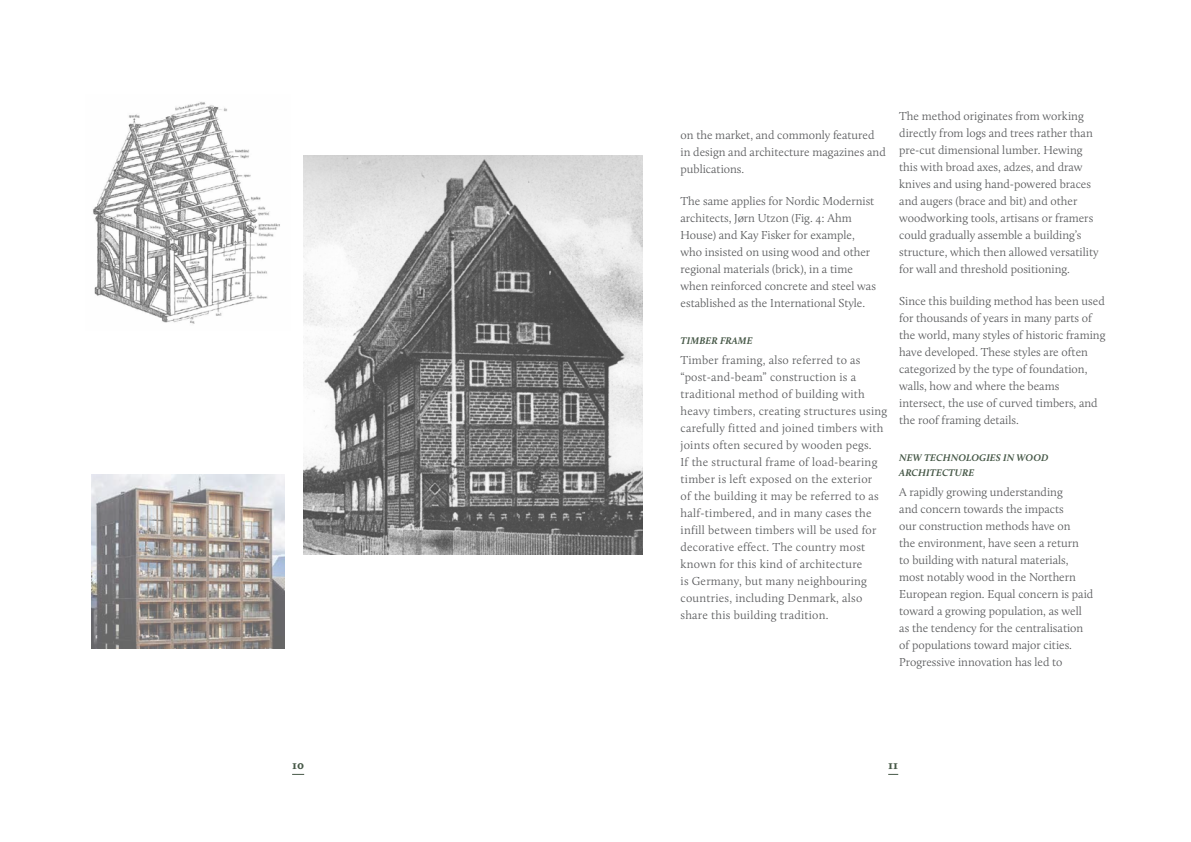
<style>
.page{position:relative;width:1191px;height:842px;background:#fff}
.page>*{position:absolute;margin:0;border:0;box-sizing:border-box;transform-origin:0 0}
.t1{font:300 12px/17px "Calluna";color:#58595b}
.t2{font:300 12px/17px "Calluna";letter-spacing:.02em;color:#58595b}
.t3{font:900 12px "Calluna";color:#465847}
.t4{font:italic 700 10px/15px "Calluna";letter-spacing:.015em;color:#465847}
</style>
<div class="page">
<svg style="left:292px;top:774px;width:12px;height:1px"></svg>
<img style="left:93px;top:102px;width:187px;height:222px">
<img style="left:304px;top:156px;width:338px;height:398px">
<img style="left:92px;top:475px;width:193px;height:174px">
<p class="t1" style="left:680px;top:127px;width:207px">on the market, and commonly featured in design and architecture magazines and publications.</p>
<p class="t1" style="left:680px;top:192px;width:197px">The same applies for Nordic Modernist architects, Jørn Utzon (Fig. 4: Ahm House) and Kay Fisker for example, who insisted on using wood and other regional materials (brick), in a time when reinforced concrete and steel was established as the International Style.</p>
<p class="t4" style="left:680px;top:333px;width:73px">TIMBER FRAME</p>
<p class="t2" style="left:680px;top:352px;width:208px">Timber framing, also referred to as “post-and-beam” construction is a traditional method of building with heavy timbers, creating structures using carefully fitted and joined timbers with joints often secured by wooden pegs.<br>If the structural frame of load-bearing timber is left exposed on the exterior<br>of the building it may be referred to as half-timbered, and in many cases the infill between timbers will be used for decorative effect. The country most known for this kind of architecture<br>is Germany, but many neighbouring countries, including Denmark, also share this building tradition.</p>
<p class="t1" style="left:899px;top:108px;width:201px">The method originates from working directly from logs and trees rather than pre-cut dimensional lumber. Hewing this with broad axes, adzes, and draw knives and using hand-powered braces and augers (brace and bit) and other woodworking tools, artisans or framers could gradually assemble a building’s structure, which then allowed versatility for wall and threshold positioning.</p>
<p class="t1" style="left:899px;top:292px;width:208px">Since this building method has been used for thousands of years in many parts of the world, many styles of historic framing have developed. These styles are often categorized by the type of foundation, walls, how and where the beams intersect, the use of curved timbers, and the roof framing details.</p>
<p class="t4" style="left:899px;top:450px;width:150px">NEW TECHNOLOGIES IN WOOD<br>ARCHITECTURE</p>
<p class="t1" style="left:899px;top:484px;width:195px">A rapidly growing understanding<br>and concern towards the impacts<br>our construction methods have on<br>the environment, have seen a return<br>to building with natural materials, most notably wood in the Northern European region. Equal concern is paid toward a growing population, as well as the tendency for the centralisation of populations toward major cities.<br>Progressive innovation has led to</p>
<p class="t3" style="left:292px;top:757px;width:14px">10</p>
<p class="t3" style="left:888px;top:757px;width:12px">11</p>
</div>
